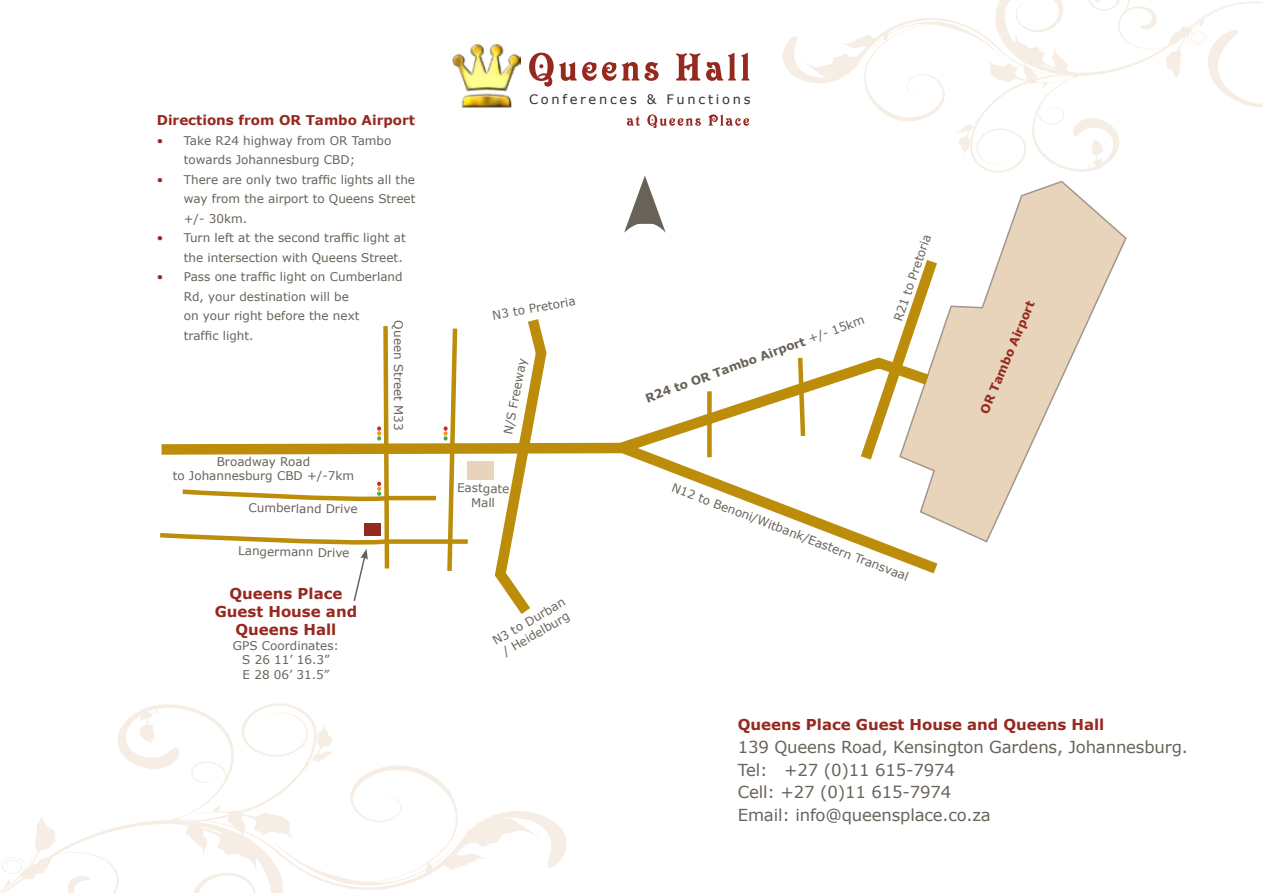
<style>
.page{position:relative;width:1263px;height:893px;background:#fff}
.page>*{position:absolute;margin:0;border:0;box-sizing:border-box;transform-origin:0 0}
.t1{font:16.5px/22.6px "Verdana";letter-spacing:-.01em;color:#696259}
.t2{font:700 15px/18px "Verdana";color:#96291f;text-align:center}
.t3{font:700 13.5px "Verdana";color:#96291f}
.t4{font:13.05px "Verdana";letter-spacing:.21em;color:#32302c}
.t5{font:12px/19.5px "Verdana";color:#696259;text-align:center}
.t6{font:700 12px "Verdana";color:#696259}
.t7{font:700 12px "Verdana";color:#96291f}
.s1{color:#96291f}
.s2{font-weight:400}
</style>
<div class="page">
<svg style="left:783px;top:0;width:480px;height:173px"></svg>
<svg style="left:0;top:703px;width:567px;height:190px"></svg>
<svg style="left:945px;top:180px;width:182px;height:363px"></svg>
<svg style="left:472px;top:366px;width:380px;height:88px"></svg>
<svg style="left:609px;top:434px;width:340px;height:140px"></svg>
<svg style="left:489px;top:319px;width:63px;height:295px"></svg>
<div style="left:707px;top:391px;width:5px;height:66px;background:#bb8d0a"></div>
<svg style="left:795px;top:357px;width:13px;height:84px"></svg>
<svg style="left:852px;top:260px;width:93px;height:211px"></svg>
<div style="left:467px;top:461px;width:26px;height:19px;background:#e7d4bb"></div>
<svg style="left:160px;top:326px;width:312px;height:275px"></svg>
<svg style="left:624px;top:176px;width:42px;height:57px"></svg>
<svg style="left:529px;top:53px;width:220px;height:34px"></svg>
<img style="left:453px;top:44px;width:67px;height:64px">
<svg style="left:627px;top:114px;width:122px;height:14px"></svg>
<p class="t3" style="left:157px;top:111px;width:260px">Directions from OR Tambo Airport</p>
<p class="t5" style="left:184px;top:131px;width:209px;text-align:left;text-indent:-27px"><span class="s1">•</span> Take R24 highway from OR Tambo towards Johannesburg CBD;</p>
<p class="t5" style="left:184px;top:170px;width:233px;text-align:justify;text-indent:-27px"><span class="s1">•</span> There are only two traffic lights all the way from the airport to Queens Street +/- 30km.</p>
<p class="t5" style="left:157px;top:228px;width:251px;text-align:right"><span class="s1">•</span> Turn left at the second traffic light at the intersection with Queens Street.</p>
<p class="t5" style="left:184px;top:267px;width:220px;text-align:left;text-indent:-27px"><span class="s1">•</span> Pass one traffic light on Cumberland<br>Rd, your destination will be<br>on your right before the next<br>traffic light.</p>
<p class="t5" style="left:408px;top:320px;width:111px;rotate:90deg">Queen Street M33</p>
<p class="t5" style="left:173px;top:454px;width:183px;line-height:14.4px">Broadway Road<br>to Johannesburg CBD +/-7km</p>
<p class="t5" style="left:249px;top:498px;width:110px;rotate:1deg">Cumberland Drive</p>
<p class="t5" style="left:238px;top:541px;width:113px;rotate:1deg">Langermann Drive</p>
<p class="t2" style="left:215px;top:585px;width:144px">Queens Place<br>Guest House and<br>Queens Hall</p>
<p class="t5" style="left:233px;top:638px;width:108px;line-height:14.4px">GPS Coordinates:<br>S 26 11’ 16.3”<br>E 28 06’ 31.5”</p>
<p class="t4" style="left:529px;top:91px;width:223px">Conferences &amp; Functions</p>
<p class="t5" style="left:491px;top:306px;width:86px;rotate:-10deg">N3 to Pretoria</p>
<p class="t5" style="left:498px;top:432px;width:79px;rotate:-79deg">N/S Freeway</p>
<p class="t5" style="left:457px;top:481px;width:54px;line-height:14.4px;rotate:1deg">Eastgate<br>Mall</p>
<p class="t5" style="left:490px;top:635px;width:83px;line-height:14.4px;text-align:left;rotate:-30deg">N3 to Durban / Heidelburg</p>
<p class="t6" style="left:643px;top:391px;width:234px;rotate:-20deg">R24 to OR Tambo Airport <span class="s2">+/- 15km</span></p>
<p class="t5" style="left:888px;top:318px;width:93px;rotate:-71deg">R21 to Pretoria</p>
<p class="t5" style="left:676px;top:478px;width:254px;rotate:21deg">N12 to Benoni/Witbank/Eastern Transvaal</p>
<p class="t7" style="left:977px;top:410px;width:122px;rotate:-67deg">OR Tambo Airport</p>
<p class="t2" style="left:738px;top:716px;width:368px">Queens Place Guest House and Queens Hall</p>
<h1 class="t1" style="left:738px;top:736px;width:451px">139 Queens Road, Kensington Gardens, Johannesburg.<br>Tel: +27 (0)11 615-7974<br>Cell: +27 (0)11 615-7974<br>Email: info@queensplace.co.za</h1>
</div>
